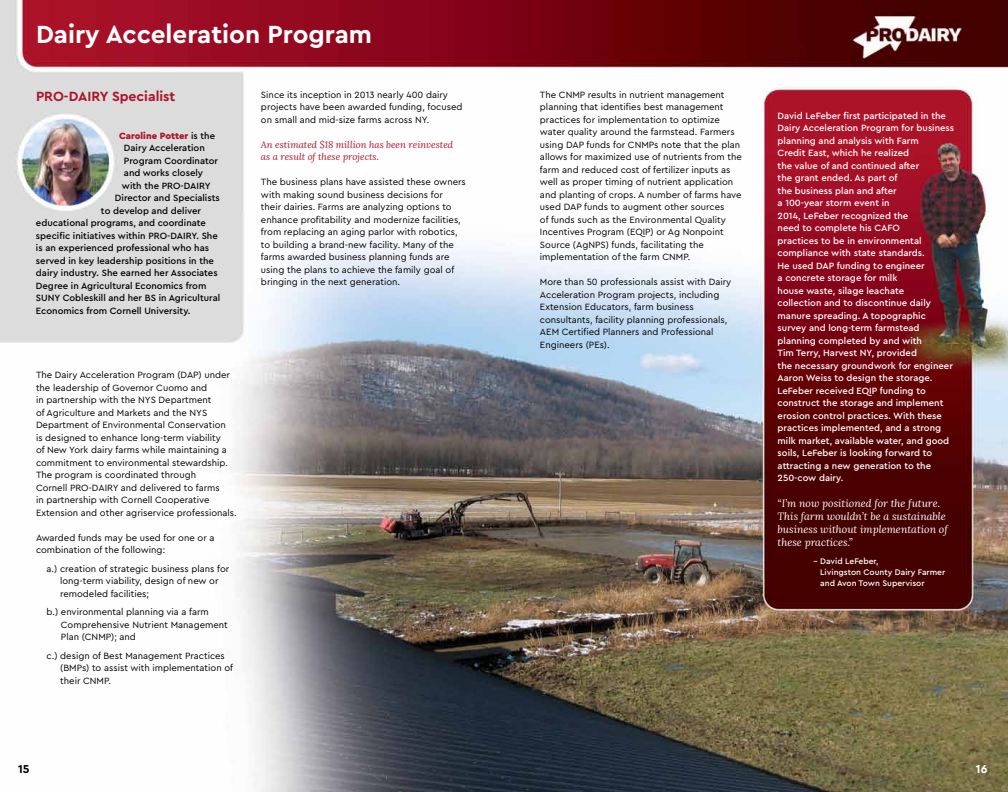
<style>
.page{position:relative;width:1008px;height:792px;background:#fff}
.page>*{position:absolute;margin:0;border:0;box-sizing:border-box;transform-origin:0 0}
.t1{font:700 26px "Cera PRO";color:#fff}
.t2{font:700 14px "Cera PRO";color:#ae132a}
.t3{font:700 12px "Cera PRO";color:#000}
.t4{font:700 12px "Cera PRO";color:#fff}
.t5{font:italic 10.5px/13px "Lora";color:#fff}
.t6{font:9.5px/12.5px "Cera PRO";color:#000}
.t7{font:500 9.5px/12.5px "Cera PRO";color:#fff}
.t8{font:500 9.5px "Cera PRO";color:#000}
.t9{font:italic 9.5px/12.5px "Lora";color:#ae132a}
.t10{font:900 9.5px "Cera PRO";color:#ae132a}
.t11{font:500 8.5px/11px "Cera PRO";color:#fff}
.s1{font-weight:500;color:#000}
</style>
<div class="page">
<img style="left:0;top:0;width:1008px;height:792px">
<h1 class="t1" style="left:36px;top:17px;width:338px">Dairy Acceleration Program</h1>
<h2 class="t2" style="left:36px;top:87px;width:141px">PRO-DAIRY Specialist</h2>
<p class="t10" style="left:119px;top:129px;width:98px">Caroline Potter <span class="s1">is the</span></p>
<p class="t8" style="left:124px;top:142px;width:82px">Dairy Acceleration</p>
<p class="t8" style="left:124px;top:154px;width:96px">Program Coordinator</p>
<p class="t8" style="left:124px;top:167px;width:81px">and works closely</p>
<p class="t8" style="left:122px;top:179px;width:90px">with the PRO-DAIRY</p>
<p class="t8" style="left:115px;top:192px;width:106px">Director and Specialists</p>
<p class="t8" style="left:101px;top:204px;width:102px">to develop and deliver</p>
<p class="t8" style="left:36px;top:217px;width:172px">educational programs, and coordinate</p>
<p class="t8" style="left:36px;top:229px;width:183px">specific initiatives within PRO-DAIRY. She</p>
<p class="t8" style="left:36px;top:242px;width:175px">is an experienced professional who has</p>
<p class="t8" style="left:36px;top:254px;width:180px">served in key leadership positions in the</p>
<p class="t8" style="left:36px;top:267px;width:183px">dairy industry. She earned her Associates</p>
<p class="t8" style="left:36px;top:279px;width:172px">Degree in Agricultural Economics from</p>
<p class="t8" style="left:36px;top:292px;width:186px">SUNY Cobleskill and her BS in Agricultural</p>
<p class="t8" style="left:36px;top:304px;width:156px">Economics from Cornell University.</p>
<p class="t6" style="left:36px;top:368px;width:202px">The Dairy Acceleration Program (DAP) under the leadership of Governor Cuomo and<br>in partnership with the NYS Department<br>of Agriculture and Markets and the NYS Department of Environmental Conservation<br>is designed to enhance long-term viability<br>of New York dairy farms while maintaining a commitment to environmental stewardship.<br>The program is coordinated through<br>Cornell PRO-DAIRY and delivered to farms<br>in partnership with Cornell Cooperative Extension and other agriservice professionals.</p>
<p class="t6" style="left:36px;top:531px;width:180px">Awarded funds may be used for one or a combination of the following:</p>
<p class="t6" style="left:60px;top:562px;width:171px;text-indent:-13px">a.) creation of strategic business plans for long-term viability, design of new or remodeled facilities;</p>
<p class="t6" style="left:61px;top:605px;width:168px;text-indent:-14px">b.) environmental planning via a farm<br>Comprehensive Nutrient Management<br>Plan (CNMP); and</p>
<p class="t6" style="left:60px;top:649px;width:174px;text-indent:-14px">c.) design of Best Management Practices (BMPs) to assist with implementation of their CNMP.</p>
<p class="t6" style="left:261px;top:88px;width:203px">Since its inception in 2013 nearly 400 dairy projects have been awarded funding, focused on small and mid-size farms across NY.</p>
<p class="t9" style="left:261px;top:138px;width:194px">An estimated $18 million has been reinvested as a result of these projects.</p>
<p class="t6" style="left:261px;top:175px;width:206px">The business plans have assisted these owners with making sound business decisions for<br>their dairies. Farms are analyzing options to enhance profitability and modernize facilities, from replacing an aging parlor with robotics, to building a brand-new facility. Many of the farms awarded business planning funds are using the plans to achieve the family goal of bringing in the next generation.</p>
<p class="t6" style="left:540px;top:88px;width:204px">The CNMP results in nutrient management planning that identifies best management practices for implementation to optimize water quality around the farmstead. Farmers using DAP funds for CNMPs note that the plan allows for maximized use of nutrients from the farm and reduced cost of fertilizer inputs as well as proper timing of nutrient application and planting of crops. A number of farms have used DAP funds to augment other sources<br>of funds such as the Environmental Quality Incentives Program (EQIP) or Ag Nonpoint Source (AgNPS) funds, facilitating the implementation of the farm CNMP.</p>
<p class="t6" style="left:540px;top:275px;width:193px">More than 50 professionals assist with Dairy Acceleration Program projects, including Extension Educators, farm business consultants, facility planning professionals, AEM Certified Planners and Professional Engineers (PEs).</p>
<p class="t7" style="left:778px;top:109px;width:178px">David LeFeber first participated in the<br>Dairy Acceleration Program for business planning and analysis with Farm<br>Credit East, which he realized<br>the value of and continued after<br>the grant ended. As part of<br>the business plan and after<br>a 100-year storm event in<br>2014, LeFeber recognized the<br>need to complete his CAFO<br>practices to be in environmental compliance with state standards.<br>He used DAP funding to engineer<br>a concrete storage for milk<br>house waste, silage leachate<br>collection and to discontinue daily manure spreading. A topographic survey and long-term farmstead planning completed by and with<br>Tim Terry, Harvest NY, provided<br>the necessary groundwork for engineer<br>Aaron Weiss to design the storage.<br>LeFeber received EQIP funding to construct the storage and implement erosion control practices. With these practices implemented, and a strong milk market, available water, and good soils, LeFeber is looking forward to attracting a new generation to the<br>250-cow dairy.</p>
<p class="t5" style="left:778px;top:497px;width:172px">“I’m now positioned for the future.<br>This farm wouldn’t be a sustainable business without implementation of these practices.”</p>
<p class="t11" style="left:820px;top:555px;width:127px;text-indent:-7px">- David LeFeber,<br>Livingston County Dairy Farmer and Avon Town Supervisor</p>
<p class="t3" style="left:18px;top:761px;width:13px">15</p>
<p class="t4" style="left:976px;top:761px;width:13px">16</p>
</div>
